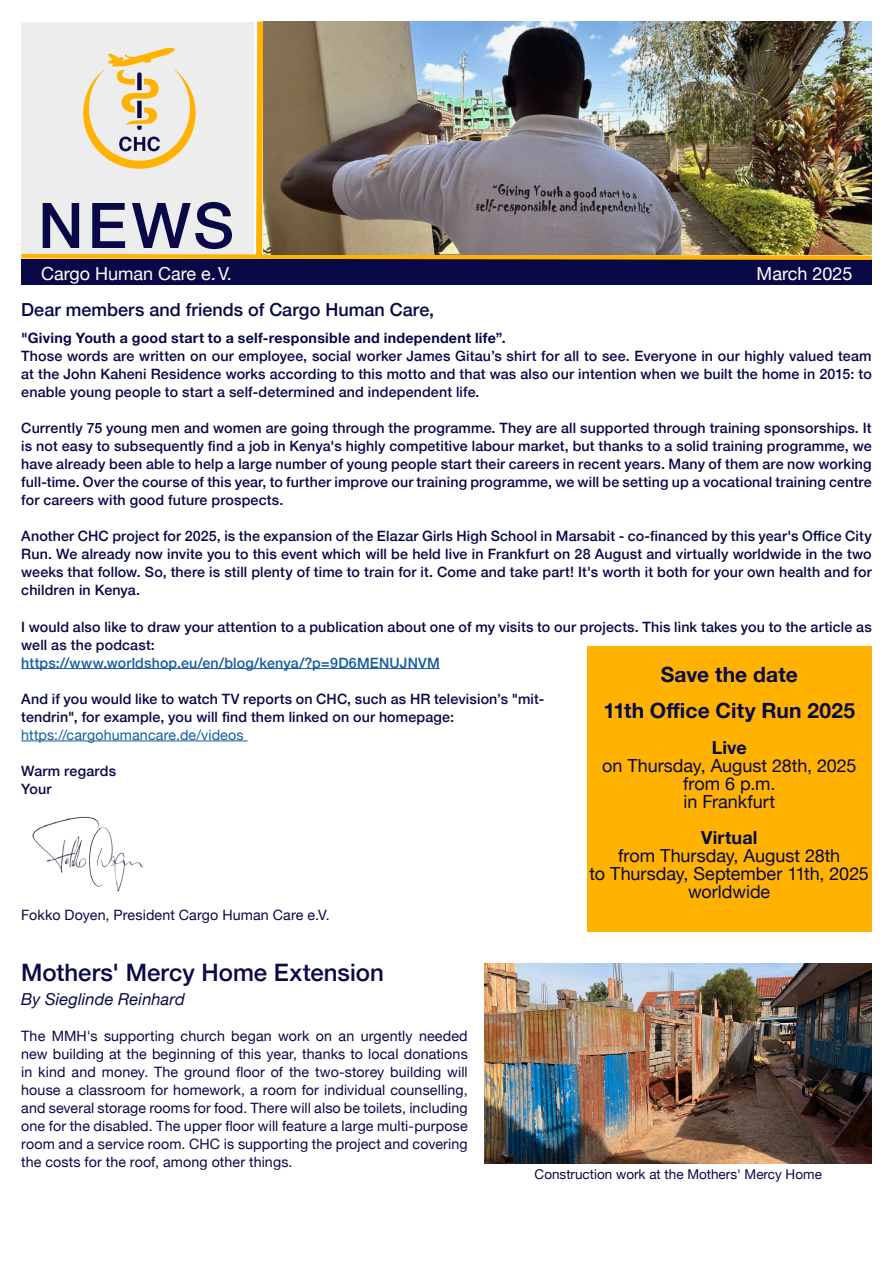
<style>
.page{position:relative;width:893px;height:1263px;background:#fff}
.page>*{position:absolute;margin:0;border:0;box-sizing:border-box;transform-origin:0 0}
.t1{font:500 63px "Helvetica Neue";color:#090948}
.Fließtext{font:500 24px "Helvetica Neue";color:#090948}
.Fließtext-2{font:700 21px "Helvetica Neue";letter-spacing:.01em;color:#090948}
.Fließtext-3{font:18px "Helvetica Neue";color:#090948}
.Fließtext-4{font:500 18px "Helvetica Neue";letter-spacing:.005em;color:#090948}
.t2{font:18px "Helvetica Neue";color:#fff}
.Fließtext-5{font:700 18px "Helvetica Neue";letter-spacing:.005em;color:#090948}
.Fließtext-6{font:italic 16.5px "Helvetica Neue";letter-spacing:.005em;color:#090948}
.Fließtext-7{font:500 14.25px/18px "Helvetica Neue";letter-spacing:.01em;color:#090948;text-align:justify}
.Fließtext-8{font:14.25px/18px "Helvetica Neue";letter-spacing:.01em;color:#090948;text-align:justify}
.Fließtext-9{font:700 14.25px "Helvetica Neue";letter-spacing:.015em;color:#090948}
.Fließtext-10{font:500 14.25px "Helvetica Neue";letter-spacing:.01em;color:#175d9e}
.Fließtext-11{font:14.25px "Helvetica Neue";letter-spacing:.01em;color:#175d9e}
.t3{font:13.5px "Helvetica Neue";color:#090948}
</style>
<div class="page">
<div style="left:21px;top:259px;width:851px;height:26px;background:#090948"></div>
<svg style="left:21px;top:21px;width:851px;height:239px;background:#eae0cb"></svg>
<hr style="left:21px;top:668px;width:419px;height:1px;background:#175d9e">
<hr style="left:21px;top:740px;width:227px;height:1px;background:#175d9e">
<img style="left:32px;top:816px;width:112px;height:76px">
<div style="left:587px;top:646px;width:285px;height:285px;background:#ffb300"></div>
<img style="left:264px;top:22px;width:608px;height:232px">
<img style="left:485px;top:963px;width:387px;height:200px">
<p class="t1" style="left:38px;top:175px;width:197px">NEWS</p>
<p class="t2" style="left:41px;top:261px;width:192px">Cargo Human Care e.V.</p>
<p class="t2" style="left:757px;top:261px;width:97px">March 2025</p>
<p class="Fließtext-4" style="left:21px;top:295px;width:414px">Dear members and friends of Cargo Human Care,</p>
<p class="Fließtext-9" style="left:21px;top:327px;width:486px">"Giving Youth a good start to a self-responsible and independent life”.</p>
<p class="Fließtext-7" style="left:21px;top:346px;width:852px">Those words are written on our employee, social worker James Gitau’s shirt for all to see. Everyone in our highly valued team at the John Kaheni Residence works according to this motto and that was also our intention when we built the home in 2015: to enable young people to start a self-determined and independent life.</p>
<p class="Fließtext-7" style="left:21px;top:418px;width:852px">Currently 75 young men and women are going through the programme. They are all supported through training sponsorships. It is not easy to subsequently find a job in Kenya's highly competitive labour market, but thanks to a solid training programme, we have already been able to help a large number of young people start their careers in recent years. Many of them are now working full-time. Over the course of this year, to further improve our training programme, we will be setting up a vocational training centre for careers with good future prospects.</p>
<p class="Fließtext-7" style="left:21px;top:526px;width:852px">Another CHC project for 2025, is the expansion of the Elazar Girls High School in Marsabit - co-financed by this year's Office City Run. We already now invite you to this event which will be held live in Frankfurt on 28 August and virtually worldwide in the two weeks that follow. So, there is still plenty of time to train for it. Come and take part! It's worth it both for your own health and for children in Kenya.</p>
<p class="Fließtext-7" style="left:21px;top:616px;width:852px">I would also like to draw your attention to a publication about one of my visits to our projects. This link takes you to the article as well as the podcast:</p>
<p class="Fließtext-10" style="left:21px;top:651px;width:420px">https://www.worldshop.eu/en/blog/kenya/?p=9D6MENUJNVM</p>
<p class="Fließtext-7" style="left:21px;top:688px;width:524px">And if you would like to watch TV reports on CHC, such as HR television’s "mit&shy;tendrin", for example, you will find them linked on our homepage:</p>
<p class="Fließtext-11" style="left:21px;top:724px;width:224px">https://cargohumancare.de/videos</p>
<p class="Fließtext-7" style="left:21px;top:760px;width:96px">Warm regards</p>
<p class="Fließtext-7" style="left:21px;top:778px;width:32px">Your</p>
<p class="Fließtext-2" style="left:661px;top:658px;width:139px">Save the date</p>
<p class="Fließtext-2" style="left:603px;top:694px;width:253px">11th Office City Run 2025</p>
<p class="Fließtext-5" style="left:712px;top:733px;width:36px">Live</p>
<p class="Fließtext-3" style="left:602px;top:752px;width:256px">on Thursday, August 28th, 2025</p>
<p class="Fließtext-3" style="left:683px;top:770px;width:94px">from 6 p.m.</p>
<p class="Fließtext-3" style="left:683px;top:788px;width:93px">in Frankfurt</p>
<p class="Fließtext-5" style="left:701px;top:823px;width:58px">Virtual</p>
<p class="Fließtext-3" style="left:618px;top:842px;width:223px">from Thursday, August 28th</p>
<p class="Fließtext-3" style="left:590px;top:860px;width:281px">to Thursday, September 11th, 2025</p>
<p class="Fließtext-3" style="left:688px;top:878px;width:84px">worldwide</p>
<p class="Fließtext-8" style="left:21px;top:906px;width:310px">Fokko Doyen, President Cargo Human Care e.V.</p>
<p class="Fließtext" style="left:21px;top:953px;width:364px">Mothers' Mercy Home Extension</p>
<p class="Fließtext-6" style="left:21px;top:987px;width:165px">By Sieglinde Reinhard</p>
<p class="Fließtext-8" style="left:21px;top:1027px;width:448px">The MMH's supporting church began work on an urgently needed new building at the beginning of this year, thanks to local donations in kind and money. The ground floor of the two-storey building will house a classroom for homework, a room for individual counselling, and several storage rooms for food. There will also be toilets, including one for the disabled. The upper floor will feature a large multi-purpose room and a service room. CHC is supporting the project and covering the costs for the roof, among other things.</p>
<p class="t3" style="left:535px;top:1165px;width:289px">Construction work at the Mothers' Mercy Home</p>
</div>
